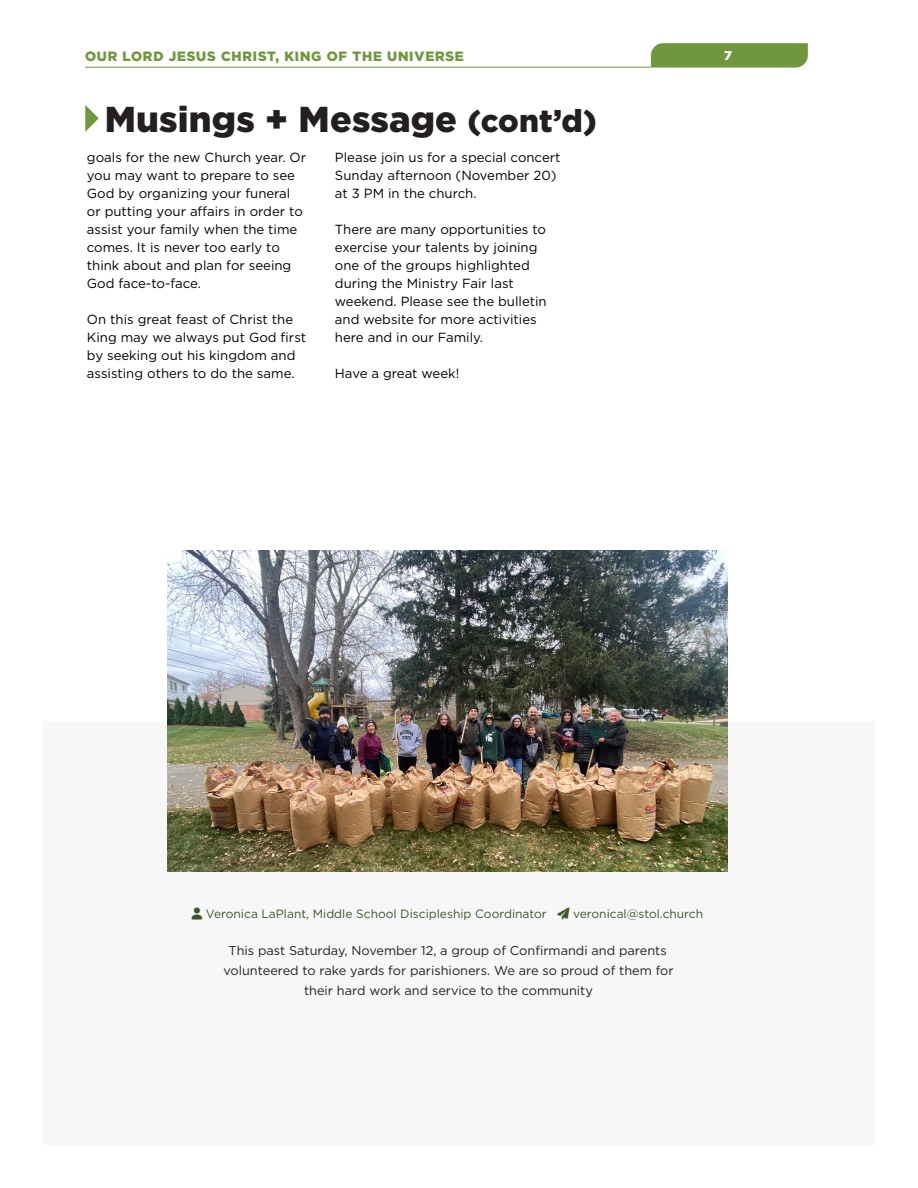
<style>
.page{position:relative;width:918px;height:1188px;background:#fff}
.page>*{position:absolute;margin:0;border:0;box-sizing:border-box;transform-origin:0 0}
.t1{font:900 36px "Gotham";letter-spacing:.005em;color:#231f20}
.t2{font:900 13.5px "Gotham";color:#6f983e}
.t3{font:13.2px/18px "Gotham";color:#000}
.t4{font:12.75px/20.2px "Gotham";color:#231f20;text-align:center}
.t5{font:900 12.75px "Gotham";color:#fff}
.t6{font:12px "Gotham";color:#3d5527}
.s1{font-size:31.5px}
</style>
<div class="page">
<hr style="left:85px;top:67px;width:566px;height:1px;background:#6f983e">
<svg style="left:651px;top:43px;width:157px;height:25px;background:#749c45"></svg>
<svg style="left:85px;top:105px;width:14px;height:27px"></svg>
<div style="left:43px;top:721px;width:832px;height:424px;background:#f7f7f8"></div>
<img style="left:168px;top:551px;width:559px;height:321px">
<p class="t2" style="left:85px;top:47px;width:381px">OUR LORD JESUS CHRIST, KING OF THE UNIVERSE</p>
<p class="t5" style="left:724px;top:46px;width:9px">7</p>
<h3 class="t1" style="left:105px;top:94px;width:494px">Musings + Message <span class="s1">(cont’d)</span></h3>
<p class="t3" style="left:87px;top:148px;width:221px">goals for the new Church year. Or you may want to prepare to see<br>God by organizing your funeral or putting your affairs in order to assist your family when the time comes. It is never too early to think about and plan for seeing<br>God face-to-face.</p>
<p class="t3" style="left:87px;top:310px;width:221px">On this great feast of Christ the<br>King may we always put God first by seeking out his kingdom and assisting others to do the same.</p>
<p class="t3" style="left:335px;top:148px;width:227px">Please join us for a special concert<br>Sunday afternoon (November 20) at 3 PM in the church.</p>
<p class="t3" style="left:335px;top:220px;width:213px">There are many opportunities to exercise your talents by joining one of the groups highlighted during the Ministry Fair last weekend. Please see the bulletin and website for more activities here and in our Family.</p>
<p class="t3" style="left:335px;top:364px;width:126px">Have a great week!</p>
<p class="t6" style="left:206px;top:906px;width:499px">Veronica LaPlant, Middle School Discipleship Coordinator ➢ veronical@stol.church</p>
<p class="t4" style="left:223px;top:940px;width:452px">This past Saturday, November 12, a group of Confirmandi and parents volunteered to rake yards for parishioners. We are so proud of them for their hard work and service to the community</p>
</div>
